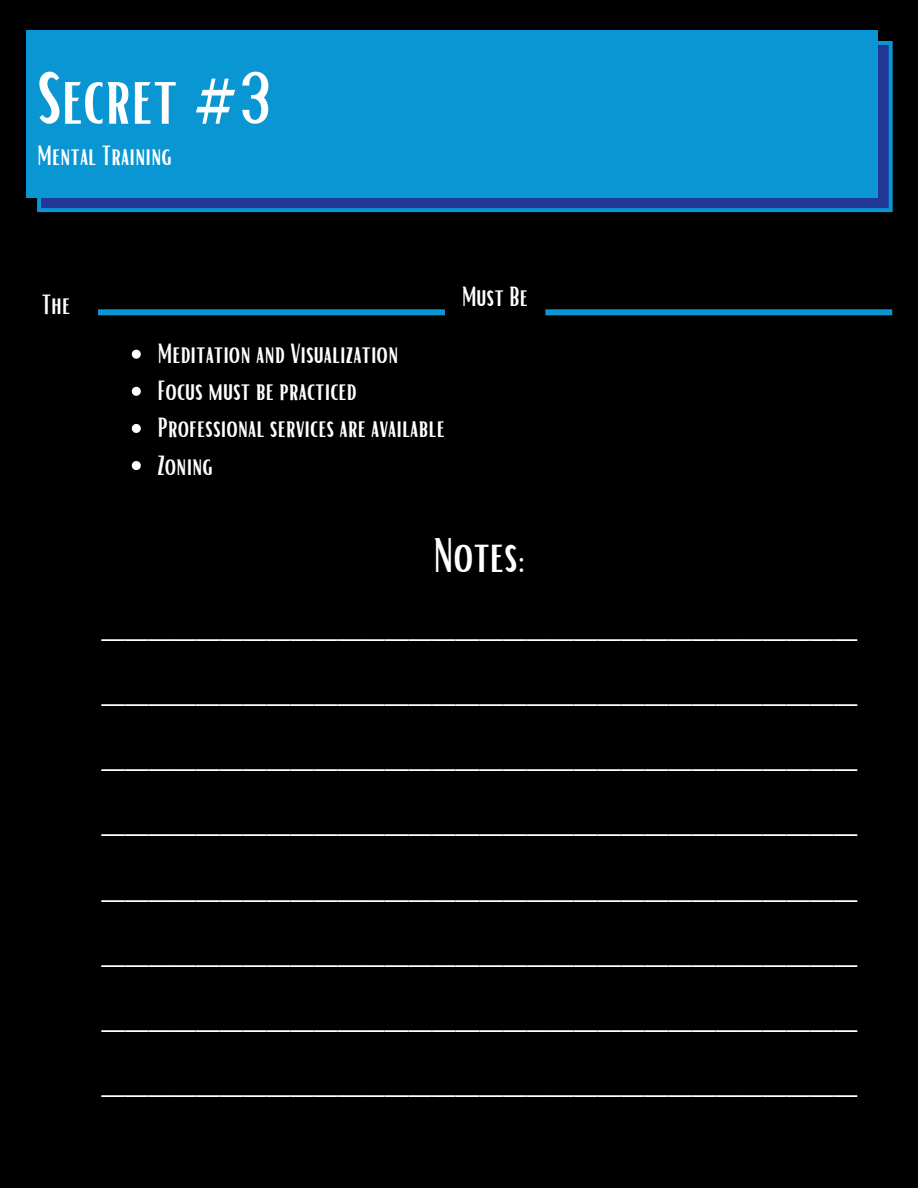
<style>
.page{position:relative;width:918px;height:1188px;background:#000}
.page>*{position:absolute;margin:0;border:0;box-sizing:border-box;transform-origin:0 0}
.t1{font:72px "Bright";color:#fff}
.t2{font:47.25px/65.2px "Abril Fatface";color:#fff;text-align:justify}
.t3{font:47.25px "Bright";color:#fff}
.t4{font:27px/37.2px "Bright";color:#fff}
</style>
<div class="page">
<svg style="left:37px;top:41px;width:856px;height:171px;background:#1854a8"></svg>
<div style="left:26px;top:30px;width:852px;height:167px;background:#0996d3"></div>
<svg style="left:98px;top:309px;width:347px;height:6px;background:#088ec8"></svg>
<svg style="left:545px;top:309px;width:347px;height:6px;background:#088ec8"></svg>
<svg style="left:132px;top:350px;width:9px;height:9px"></svg>
<svg style="left:132px;top:387px;width:9px;height:9px"></svg>
<svg style="left:132px;top:424px;width:9px;height:9px"></svg>
<svg style="left:132px;top:461px;width:9px;height:9px"></svg>
<h1 class="t1" style="left:37px;top:52px;width:236px">Secret #3</h1>
<p class="t4" style="left:37px;top:136px;width:136px">Mental Training</p>
<p class="t4" style="left:42px;top:284px;width:30px">The</p>
<p class="t4" style="left:157px;top:334px;width:289px">Meditation and Visualization<br>Focus must be practiced<br>Professional services are available<br>Zoning</p>
<p class="t4" style="left:462px;top:277px;width:68px">Must Be</p>
<p class="t3" style="left:433px;top:524px;width:94px">Notes:</p>
<p class="t2" style="left:101px;top:585px;width:758px">________________________________ ________________________________ ________________________________ ________________________________ ________________________________ ________________________________ ________________________________ ________________________________</p>
</div>
